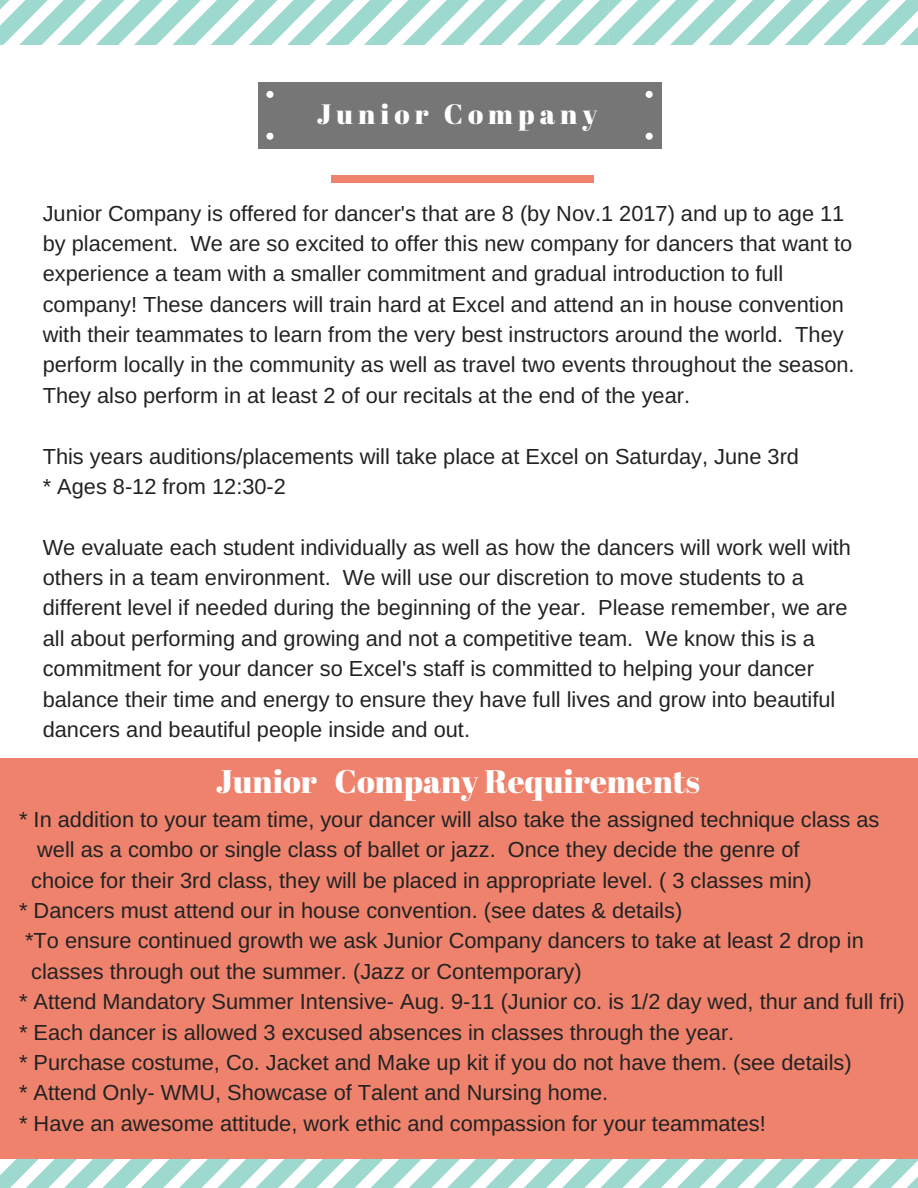
<style>
.page{position:relative;width:918px;height:1188px;background:#fff}
.page>*{position:absolute;margin:0;border:0;box-sizing:border-box;transform-origin:0 0}
.t1{font:32.7px "Abril Fatface";color:#fff}
.t2{font:28.05px "Abril Fatface";letter-spacing:.18em;color:#fff}
.t3{font:21.75px/30.3px "Arimo";color:#222}
</style>
<div class="page">
<svg style="left:0;top:0;width:918px;height:45px"></svg>
<div style="left:258px;top:82px;width:19px;height:20px;background:#767676"></div>
<svg style="left:266px;top:91px;width:7px;height:7px"></svg>
<div style="left:277px;top:82px;width:365px;height:20px;background:#767676"></div>
<div style="left:642px;top:82px;width:19px;height:20px;background:#767676"></div>
<svg style="left:646px;top:91px;width:7px;height:7px"></svg>
<div style="left:277px;top:129px;width:365px;height:19px;background:#767676"></div>
<div style="left:642px;top:129px;width:19px;height:19px;background:#767676"></div>
<svg style="left:646px;top:133px;width:7px;height:7px"></svg>
<div style="left:258px;top:101px;width:19px;height:28px;background:#767676"></div>
<div style="left:642px;top:101px;width:19px;height:28px;background:#767676"></div>
<div style="left:258px;top:129px;width:19px;height:19px;background:#767676"></div>
<svg style="left:266px;top:133px;width:7px;height:7px"></svg>
<div style="left:277px;top:101px;width:365px;height:28px;background:#767676"></div>
<svg style="left:0;top:1159px;width:918px;height:29px"></svg>
<div style="left:0;top:758px;width:918px;height:401px;background:#ee826d"></div>
<div style="left:331px;top:176px;width:263px;height:7px;background:#ee826d"></div>
<p class="t2" style="left:317px;top:94px;width:282px">Junior Company</p>
<p class="t3" style="left:43px;top:198px;width:813px">Junior Company is offered for dancer's that are 8 (by Nov.1 2017) and up to age 11 by placement. We are so excited to offer this new company for dancers that want to experience a team with a smaller commitment and gradual introduction to full company! These dancers will train hard at Excel and attend an in house convention with their teammates to learn from the very best instructors around the world. They perform locally in the community as well as travel two events throughout the season.<br>They also perform in at least 2 of our recitals at the end of the year.</p>
<p class="t3" style="left:43px;top:441px;width:758px">This years auditions/placements will take place at Excel on Saturday, June 3rd * Ages 8-12 from 12:30-2</p>
<p class="t3" style="left:43px;top:532px;width:810px">We evaluate each student individually as well as how the dancers will work well with others in a team environment. We will use our discretion to move students to a different level if needed during the beginning of the year. Please remember, we are all about performing and growing and not a competitive team. We know this is a commitment for your dancer so Excel's staff is committed to helping your dancer balance their time and energy to ensure they have full lives and grow into beautiful dancers and beautiful people inside and out.</p>
<h1 class="t1" style="left:216px;top:759px;width:486px">Junior Company Requirements</h1>
<p class="t3" style="left:19px;top:804px;width:862px">* In addition to your team time, your dancer will also take the assigned technique class as</p>
<p class="t3" style="left:37px;top:835px;width:764px">well as a combo or single class of ballet or jazz. Once they decide the genre of</p>
<p class="t3" style="left:31px;top:865px;width:782px">choice for their 3rd class, they will be placed in appropriate level. ( 3 classes min)</p>
<p class="t3" style="left:19px;top:895px;width:665px">* Dancers must attend our in house convention. (see dates &amp; details)</p>
<p class="t3" style="left:25px;top:926px;width:840px">*To ensure continued growth we ask Junior Company dancers to take at least 2 drop in</p>
<p class="t3" style="left:31px;top:956px;width:552px">classes through out the summer. (Jazz or Contemporary)</p>
<p class="t3" style="left:19px;top:986px;width:887px">* Attend Mandatory Summer Intensive- Aug. 9-11 (Junior co. is 1/2 day wed, thur and full fri)</p>
<p class="t3" style="left:19px;top:1017px;width:717px">* Each dancer is allowed 3 excused absences in classes through the year.</p>
<p class="t3" style="left:19px;top:1047px;width:834px">* Purchase costume, Co. Jacket and Make up kit if you do not have them. (see details)</p>
<p class="t3" style="left:19px;top:1078px;width:591px">* Attend Only- WMU, Showcase of Talent and Nursing home.</p>
<p class="t3" style="left:19px;top:1108px;width:748px">* Have an awesome attitude, work ethic and compassion for your teammates!</p>
</div>
